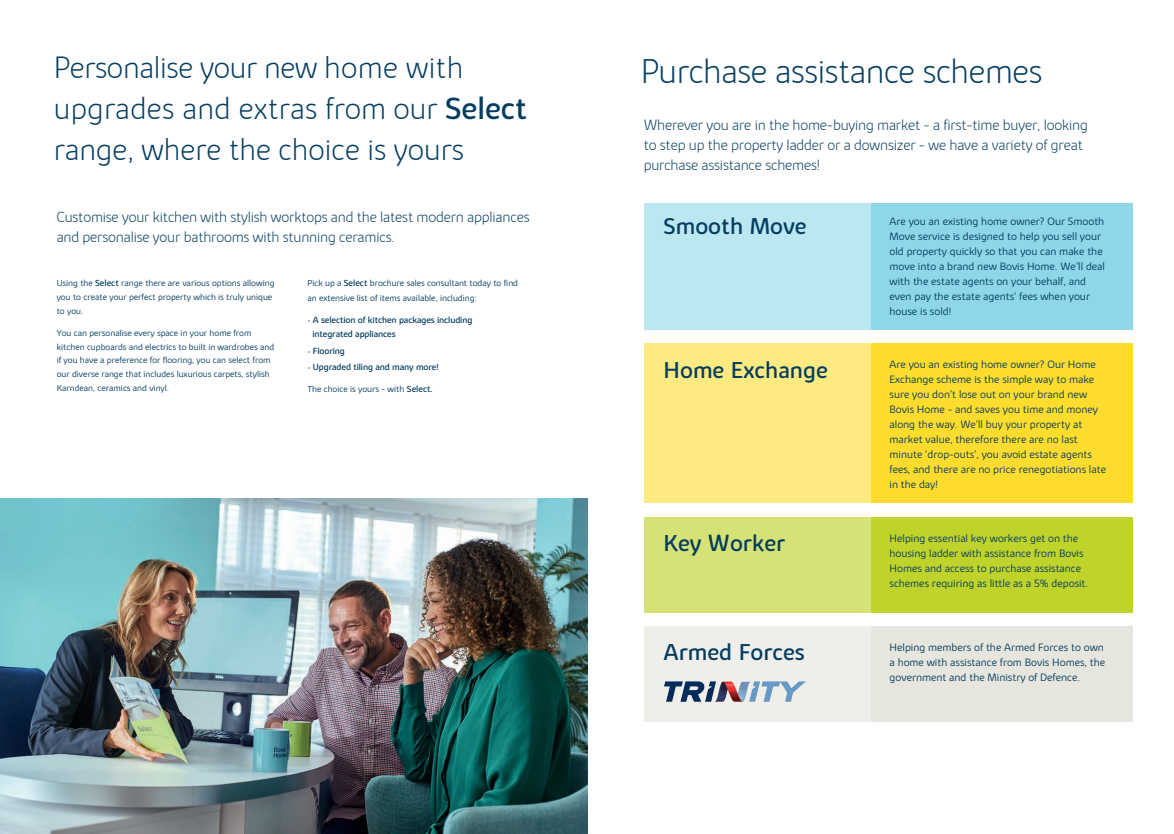
<style>
.page{position:relative;width:1174px;height:834px;background:#fff}
.page>*{position:absolute;margin:0;border:0;box-sizing:border-box;transform-origin:0 0}
.t1{font:200 34.8px "Bovis Sans";letter-spacing:-.01em;color:#043d60}
.t2{font:200 31.2px/41px "Bovis Sans";color:#043d60}
.t3{font:23.2px "Bovis Sans";color:#043d60}
.t4{font:200 15px/20px "Bovis Sans";letter-spacing:-.01em;color:#043d60}
.t5{font:300 11px/15px "Bovis Sans";color:#043d60}
.t6{font:300 9px/13.7px "Bovis Sans";color:#043d60}
.t7{font:9px/13.7px "Bovis Sans";letter-spacing:-.01em;color:#043d60}
.s1{font-weight:400}
.s2{font-family:"Lumios Marker"}
</style>
<div class="page">
<img style="left:0;top:498px;width:587px;height:335px">
<div style="left:643px;top:343px;width:489px;height:159px;background:#feea81"></div>
<div style="left:871px;top:343px;width:261px;height:159px;background:#fedc2d"></div>
<div style="left:643px;top:203px;width:489px;height:126px;background:#bbe7f1"></div>
<div style="left:871px;top:203px;width:261px;height:126px;background:#8ed7e8"></div>
<div style="left:643px;top:626px;width:489px;height:96px;background:#efeee9"></div>
<div style="left:871px;top:626px;width:261px;height:96px;background:#e7e6de"></div>
<img style="left:665px;top:681px;width:140px;height:20px">
<div style="left:643px;top:517px;width:489px;height:96px;background:#d6e275"></div>
<div style="left:871px;top:517px;width:261px;height:96px;background:#c0d32b"></div>
<h2 class="t2" style="left:54px;top:47px;width:411px">Personalise your new home with</h2>
<h1 class="t1" style="left:641px;top:52px;width:403px">Purchase assistance schemes</h1>
<h2 class="t2" style="left:54px;top:88px;width:475px">upgrades and extras from our <span class="s1">Select </span>range, where the choice is yours</h2>
<h3 class="t4" style="left:643px;top:115px;width:446px">Wherever you are in the home-buying market - a first-time buyer, looking to step up the property ladder or a downsizer - we have a variety of great purchase assistance schemes!</h3>
<h3 class="t4" style="left:57px;top:207px;width:474px">Customise your kitchen with stylish worktops and the latest modern appliances and personalise your bathrooms with stunning ceramics.</h3>
<p class="t6" style="left:57px;top:276px;width:219px">Using the <span class="s1">Select</span> range there are various options allowing you to create your perfect property which is truly unique to you.</p>
<p class="t6" style="left:57px;top:326px;width:219px">You can personalise every space in your home from kitchen cupboards and electrics to built in wardrobes and if you have a preference for flooring, you can select from our diverse range that includes luxurious carpets, stylish Karndean, ceramics and vinyl.</p>
<p class="t6" style="left:307px;top:275px;width:212px;line-height:15px">Pick up a <span class="s1">Select</span> brochure sales consultant today to find an extensive list of items available, including:</p>
<p class="t7" style="left:312px;top:313px;width:162px;text-indent:-5px"><span class="s2">•</span> A selection of kitchen packages including integrated appliances</p>
<p class="t7" style="left:307px;top:343px;width:39px"><span class="s2">•</span> Flooring</p>
<p class="t7" style="left:307px;top:360px;width:133px"><span class="s2">•</span> Upgraded tiling and many more!</p>
<p class="t6" style="left:307px;top:382px;width:127px">The choice is yours - with <span class="s1">Select.</span></p>
<h3 class="t3" style="left:663px;top:212px;width:145px">Smooth Move</h3>
<p class="t5" style="left:889px;top:213px;width:217px">Are you an existing home owner? Our Smooth Move service is designed to help you sell your old property quickly so that you can make the move into a brand new Bovis Home. We’ll deal with the estate agents on your behalf, and even pay the estate agents’ fees when your house is sold!</p>
<h3 class="t3" style="left:663px;top:356px;width:166px">Home Exchange</h3>
<p class="t5" style="left:889px;top:356px;width:218px">Are you an existing home owner? Our Home Exchange scheme is the simple way to make sure you don’t lose out on your brand new Bovis Home - and saves you time and money along the way. We’ll buy your property at market value, therefore there are no last minute ‘drop-outs’, you avoid estate agents fees, and there are no price renegotiations late in the day!</p>
<h3 class="t3" style="left:663px;top:529px;width:123px">Key Worker</h3>
<p class="t5" style="left:889px;top:530px;width:200px">Helping essential key workers get on the housing ladder with assistance from Bovis Homes and access to purchase assistance schemes requiring as little as a 5% deposit.</p>
<h3 class="t3" style="left:663px;top:638px;width:143px">Armed Forces</h3>
<p class="t5" style="left:889px;top:639px;width:217px">Helping members of the Armed Forces to own a home with assistance from Bovis Homes, the government and the Ministry of Defence.</p>
</div>
